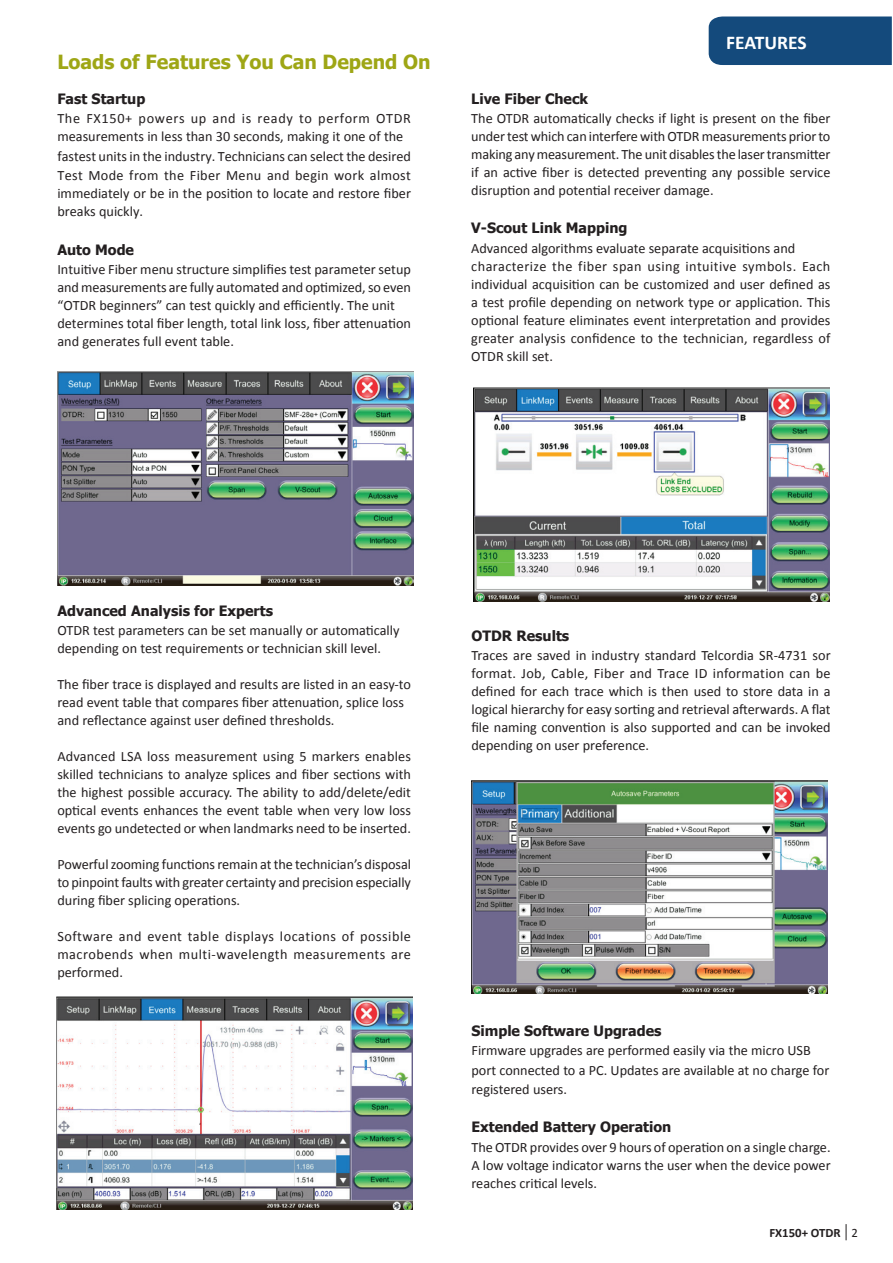
<style>
.page{position:relative;width:893px;height:1263px;background:#fff}
.page>*{position:absolute;margin:0;border:0;box-sizing:border-box;transform-origin:0 0}
.t1{font:700 19.5px "Tahoma";color:#9ea615}
.t2{font:700 19.5px "Calibri";color:#fff}
.t3{font:14.25px/18px "Calibri";color:#231f20}
.t4{font:700 14.25px "Tahoma";color:#231f20}
.t5{font:700 12.75px "Calibri";color:#231f20}
.s1{font-weight:400}
</style>
<div class="page">
<svg style="left:846px;top:1224px;width:1px;height:16px"></svg>
<div style="left:709px;top:17px;width:183px;height:48px;background:#144a7c"></div>
<img style="left:57px;top:372px;width:356px;height:213px">
<img style="left:473px;top:388px;width:356px;height:214px">
<img style="left:472px;top:781px;width:355px;height:212px">
<img style="left:57px;top:996px;width:356px;height:213px">
<h1 class="t1" style="left:57px;top:48px;width:375px">Loads of Features You Can Depend On</h1>
<p class="t4" style="left:57px;top:89px;width:89px">Fast Startup</p>
<p class="t3" style="left:57px;top:109px;width:355px">The FX150+ powers up and is ready to perform OTDR measurements in less than 30 seconds, making it one of the</p>
<p class="t3" style="left:57px;top:146px;width:355px;line-height:19.5px">fastest units in the industry. Technicians can select the desired<br>Test Mode from the Fiber Menu and begin work almost</p>
<p class="t3" style="left:57px;top:184px;width:355px">immediately or be in the position to locate and restore fiber breaks quickly.</p>
<p class="t4" style="left:57px;top:239px;width:78px">Auto Mode</p>
<p class="t3" style="left:57px;top:260px;width:355px">Intuitive Fiber menu structure simplifies test parameter setup and measurements are fully automated and optimized, so even “OTDR beginners” can test quickly and efficiently. The unit determines total fiber length, total link loss, fiber attenuation and generates full event table.</p>
<h1 class="t2" style="left:726px;top:29px;width:82px">FEATURES</h1>
<p class="t4" style="left:471px;top:89px;width:118px">Live Fiber Check</p>
<p class="t3" style="left:471px;top:109px;width:361px;text-align:justify">The OTDR automatically checks if light is present on the fiber under test which can interfere with OTDR measurements prior to making any measurement. The unit disables the laser transmitter if an active fiber is detected preventing any possible service disruption and potential receiver damage.</p>
<p class="t4" style="left:471px;top:218px;width:158px">V-Scout Link Mapping</p>
<p class="t3" style="left:471px;top:239px;width:361px">Advanced algorithms evaluate separate acquisitions and characterize the fiber span using intuitive symbols. Each individual acquisition can be customized and user defined as a test profile depending on network type or application. This optional feature eliminates event interpretation and provides greater analysis confidence to the technician, regardless of OTDR skill set.</p>
<p class="t4" style="left:57px;top:601px;width:217px">Advanced Analysis for Experts</p>
<p class="t3" style="left:57px;top:621px;width:344px">OTDR test parameters can be set manually or automatically depending on test requirements or technician skill level.</p>
<p class="t3" style="left:57px;top:675px;width:355px">The fiber trace is displayed and results are listed in an easy-to read event table that compares fiber attenuation, splice loss and reflectance against user defined thresholds.</p>
<p class="t3" style="left:57px;top:747px;width:355px;text-align:justify">Advanced LSA loss measurement using 5 markers enables skilled technicians to analyze splices and fiber sections with the highest possible accuracy. The ability to add/delete/edit optical events enhances the event table when very low loss events go undetected or when landmarks need to be inserted.</p>
<p class="t3" style="left:57px;top:855px;width:355px;text-align:justify">Powerful zooming functions remain at the technician’s disposal to pinpoint faults with greater certainty and precision especially during fiber splicing operations.</p>
<p class="t3" style="left:57px;top:927px;width:355px;text-align:justify">Software and event table displays locations of possible macrobends when multi-wavelength measurements are performed.</p>
<p class="t4" style="left:471px;top:625px;width:99px">OTDR Results</p>
<p class="t3" style="left:471px;top:646px;width:361px;text-align:justify">Traces are saved in industry standard Telcordia SR-4731 sor format. Job, Cable, Fiber and Trace ID information can be defined for each trace which is then used to store data in a logical hierarchy for easy sorting and retrieval afterwards. A flat file naming convention is also supported and can be invoked depending on user preference.</p>
<p class="t4" style="left:471px;top:1020px;width:191px">Simple Software Upgrades</p>
<p class="t3" style="left:471px;top:1040px;width:359px;line-height:19.5px">Firmware upgrades are performed easily via the micro USB port connected to a PC. Updates are available at no charge for registered users.</p>
<p class="t4" style="left:471px;top:1117px;width:201px">Extended Battery Operation</p>
<p class="t3" style="left:471px;top:1138px;width:361px;text-align:justify">The OTDR provides over 9 hours of operation on a single charge.<br>A low voltage indicator warns the user when the device power reaches critical levels.</p>
<p class="t5" style="left:770px;top:1223px;width:90px">FX150+ OTDR <span class="s1">2</span></p>
</div>
